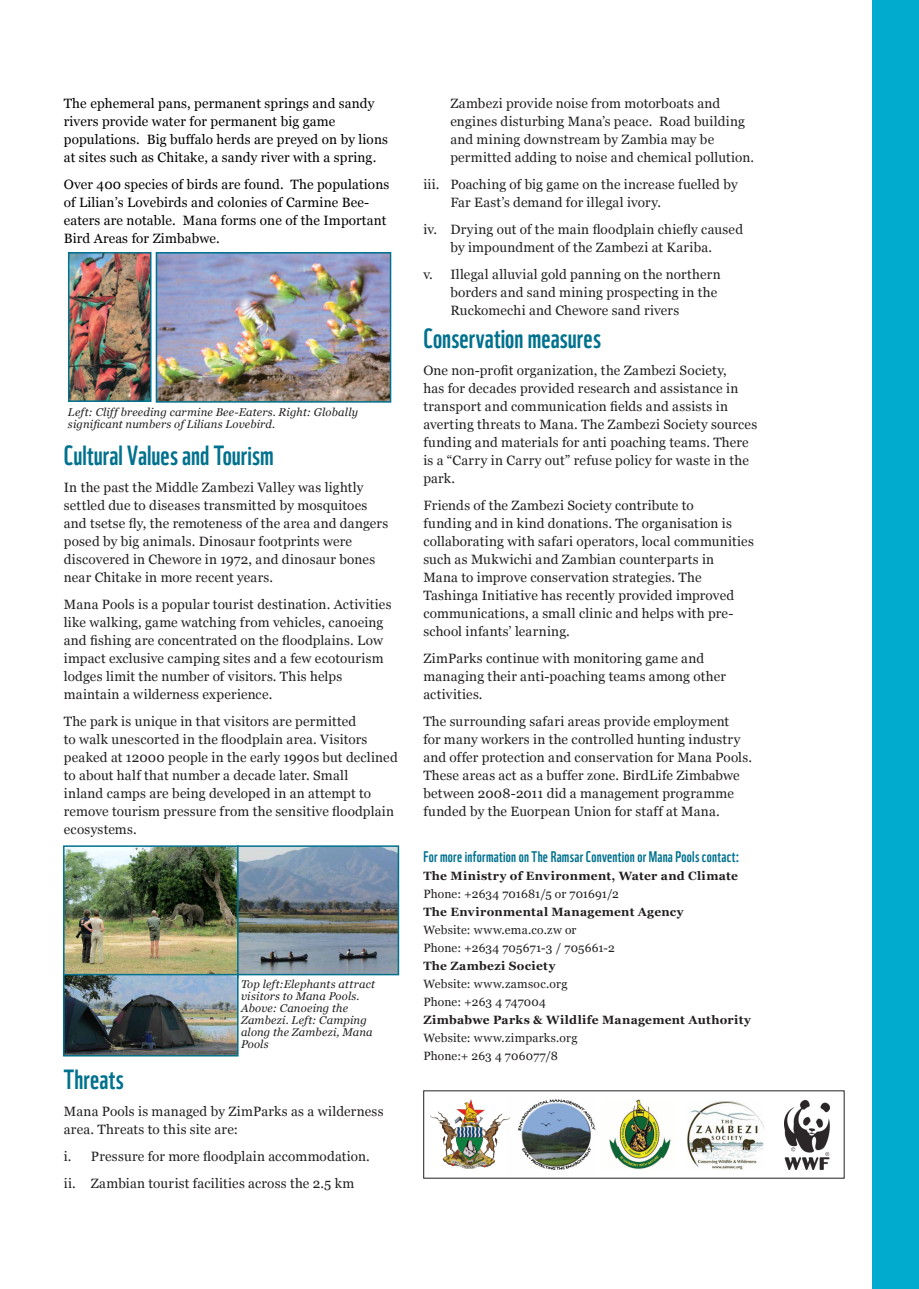
<style>
.page{position:relative;width:919px;height:1289px;background:#fff}
.page>*{position:absolute;margin:0;border:0;box-sizing:border-box;transform-origin:0 0}
.FS_Body_text{font:27px "WWF";letter-spacing:.005em;color:#00718e}
.t1{font:15px "WWF";letter-spacing:.015em;color:#00718e}
.FS_Body_text-2{font:13.5px/18px "Georgia";letter-spacing:.015em;color:#231f20}
.FS_Body_text-3{font:13.5px/18px "Georgia";letter-spacing:.01em;color:#000}
.t2{font:12px "Georgia";letter-spacing:.015em;color:#231f20}
.t3{font:700 12px "Georgia";letter-spacing:.025em;color:#231f20}
.FS_Body_text-4{font:italic 11.25px/12px "Georgia";letter-spacing:.015em;color:#231f20}
</style>
<div class="page">
<div style="left:872px;top:0;width:46px;height:1288px;background:#00abcd"></div>
<img style="left:66px;top:848px;width:169px;height:125px">
<div style="left:63px;top:845px;width:175px;height:133px;border:2px solid #00718e"></div>
<img style="left:240px;top:848px;width:156px;height:124px">
<div style="left:237px;top:845px;width:162px;height:130px;border:2px solid #00718e"></div>
<img style="left:66px;top:976px;width:169px;height:77px">
<div style="left:63px;top:973px;width:175px;height:83px;border:2px solid #00718e"></div>
<img style="left:71px;top:255px;width:77px;height:144px">
<div style="left:68px;top:252px;width:83px;height:150px;border:2px solid #00718e"></div>
<img style="left:159px;top:255px;width:229px;height:144px">
<div style="left:156px;top:252px;width:235px;height:150px;border:2px solid #00718e"></div>
<img style="left:509px;top:1099px;width:87px;height:71px">
<img style="left:430px;top:1099px;width:79px;height:69px">
<img style="left:784px;top:1100px;width:45px;height:69px">
<img style="left:609px;top:1099px;width:62px;height:70px">
<img style="left:687px;top:1100px;width:77px;height:69px">
<p class="FS_Body_text-3" style="left:64px;top:95px;width:325px">The ephemeral pans, permanent springs and sandy rivers provide water for permanent big game populations. Big buffalo herds are preyed on by lions at sites such as Chitake, a sandy river with a spring.</p>
<p class="FS_Body_text-3" style="left:64px;top:176px;width:327px">Over 400 species of birds are found. The populations of Lilian’s Lovebirds and colonies of Carmine Bee&shy;eaters are notable. Mana forms one of the Important Bird Areas for Zimbabwe.</p>
<p class="FS_Body_text-4" style="left:68px;top:406px;width:291px">Left: Cliff breeding carmine Bee-Eaters. Right: Globally significant numbers of Lilians Lovebird.</p>
<p class="FS_Body_text" style="left:64px;top:434px;width:211px">Cultural Values and Tourism</p>
<p class="FS_Body_text-2" style="left:64px;top:479px;width:326px">In the past the Middle Zambezi Valley was lightly settled due to diseases transmitted by mosquitoes and tsetse fly, the remoteness of the area and dangers posed by big animals. Dinosaur footprints were discovered in Chewore in 1972, and dinosaur bones near Chitake in more recent years.</p>
<p class="FS_Body_text-2" style="left:64px;top:596px;width:329px">Mana Pools is a popular tourist destination. Activities like walking, game watching from vehicles, canoeing and fishing are concentrated on the floodplains. Low impact exclusive camping sites and a few ecotourism lodges limit the number of visitors. This helps maintain a wilderness experience.</p>
<p class="FS_Body_text-2" style="left:64px;top:713px;width:335px">The park is unique in that visitors are permitted<br>to walk unescorted in the floodplain area. Visitors peaked at 12000 people in the early 1990s but declined to about half that number a decade later. Small<br>inland camps are being developed in an attempt to remove tourism pressure from the sensitive floodplain ecosystems.</p>
<p class="FS_Body_text-4" style="left:241px;top:978px;width:135px">Top left:Elephants attract visitors to Mana Pools.<br>Above: Canoeing the<br>Zambezi. Left: Camping along the Zambezi, Mana<br>Pools</p>
<p class="FS_Body_text" style="left:64px;top:1057px;width:61px">Threats</p>
<p class="FS_Body_text-2" style="left:64px;top:1102px;width:321px">Mana Pools is managed by ZimParks as a wilderness area. Threats to this site are:</p>
<p class="FS_Body_text-2" style="left:64px;top:1147px;width:307px">i. Pressure for more floodplain accommodation.</p>
<p class="FS_Body_text-2" style="left:64px;top:1174px;width:292px">ii. Zambian tourist facilities across the 2.5 km</p>
<p class="FS_Body_text-2" style="left:450px;top:95px;width:305px">Zambezi provide noise from motorboats and engines disturbing Mana’s peace. Road building and mining downstream by Zambia may be permitted adding to noise and chemical pollution.</p>
<p class="FS_Body_text-2" style="left:450px;top:176px;width:289px;text-indent:-27px">iii. Poaching of big game on the increase fuelled by<br>Far East’s demand for illegal ivory.</p>
<p class="FS_Body_text-2" style="left:423px;top:221px;width:321px;text-align:center">iv. Drying out of the main floodplain chiefly caused by impoundment of the Zambezi at Kariba.</p>
<p class="FS_Body_text-2" style="left:450px;top:266px;width:272px;text-indent:-27px">v. Illegal alluvial gold panning on the northern borders and sand mining prospecting in the<br>Ruckomechi and Chewore sand rivers</p>
<p class="FS_Body_text" style="left:423px;top:317px;width:179px">Conservation measures</p>
<p class="FS_Body_text-2" style="left:423px;top:362px;width:335px">One non-profit organization, the Zambezi Society,<br>has for decades provided research and assistance in transport and communication fields and assists in averting threats to Mana. The Zambezi Society sources funding and materials for anti poaching teams. There is a “Carry in Carry out” refuse policy for waste in the park.</p>
<p class="FS_Body_text-2" style="left:423px;top:497px;width:332px">Friends of the Zambezi Society contribute to<br>funding and in kind donations. The organisation is collaborating with safari operators, local communities such as Mukwichi and Zambian counterparts in<br>Mana to improve conservation strategies. The Tashinga Initiative has recently provided improved communications, a small clinic and helps with pre&shy;school infants’ learning.</p>
<p class="FS_Body_text-2" style="left:423px;top:650px;width:304px">ZimParks continue with monitoring game and managing their anti-poaching teams among other activities.</p>
<p class="FS_Body_text-2" style="left:423px;top:713px;width:330px">The surrounding safari areas provide employment<br>for many workers in the controlled hunting industry and offer protection and conservation for Mana Pools.<br>These areas act as a buffer zone. BirdLife Zimbabwe between 2008-2011 did a management programme funded by the Euorpean Union for staff at Mana.</p>
<p class="t1" style="left:423px;top:844px;width:317px">For more information on The Ramsar Convention or Mana Pools contact:</p>
<p class="t3" style="left:423px;top:867px;width:316px">The Ministry of Environment, Water and Climate</p>
<p class="t2" style="left:423px;top:886px;width:197px">Phone: +2634 701681/5 or 701691/2</p>
<p class="t3" style="left:423px;top:903px;width:262px">The Environmental Management Agency</p>
<p class="t2" style="left:423px;top:922px;width:155px">Website: www.ema.co.zw or</p>
<p class="t2" style="left:423px;top:940px;width:193px">Phone: +2634 705671-3 / 705661-2</p>
<p class="t3" style="left:423px;top:957px;width:134px">The Zambezi Society</p>
<p class="t2" style="left:423px;top:976px;width:146px">Website: www.zamsoc.org</p>
<p class="t2" style="left:423px;top:994px;width:124px">Phone: +263 4 747004</p>
<p class="t3" style="left:423px;top:1011px;width:329px">Zimbabwe Parks &amp; Wildlife Management Authority</p>
<p class="t2" style="left:423px;top:1030px;width:156px">Website: www.zimparks.org</p>
<p class="t2" style="left:423px;top:1048px;width:136px">Phone:+ 263 4 706077/8</p>
</div>
